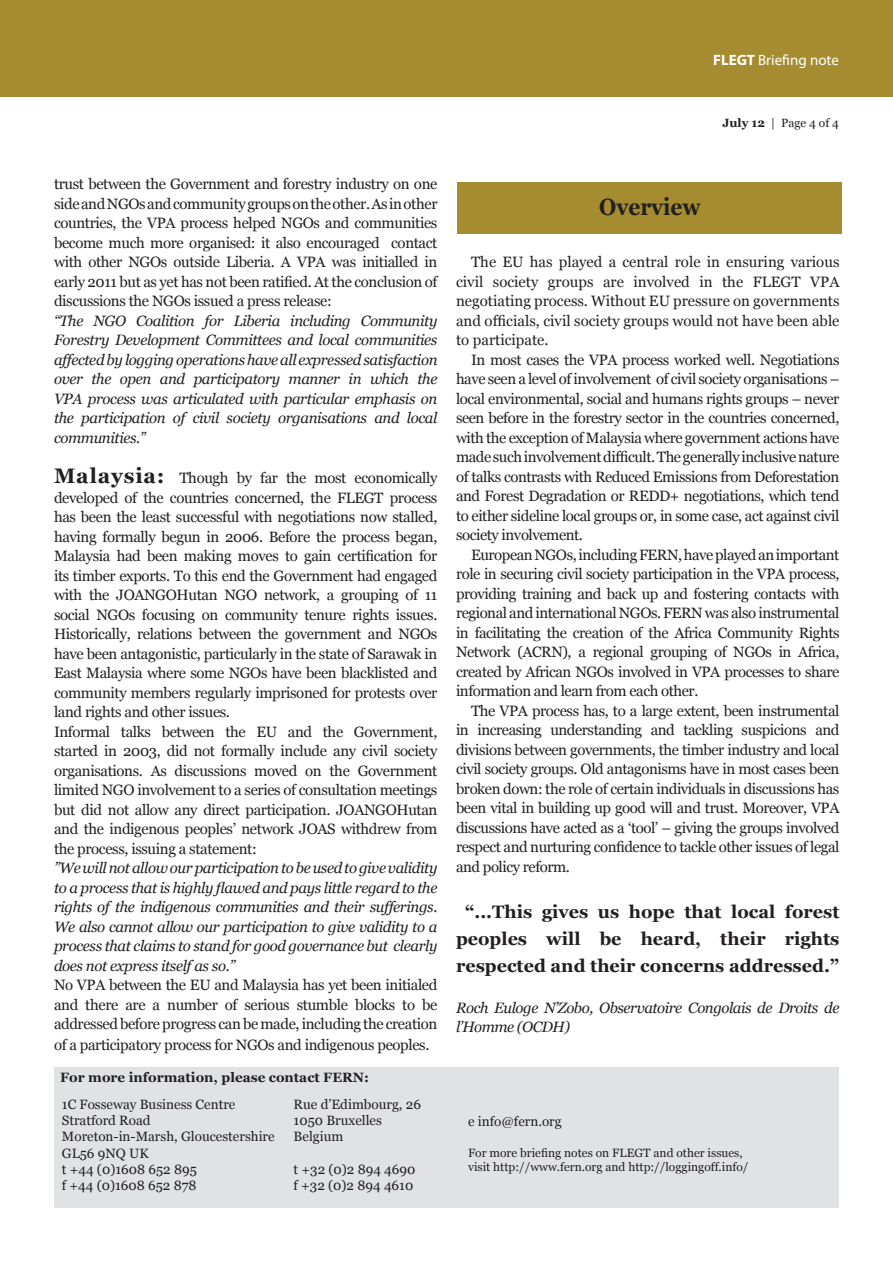
<style>
.page{position:relative;width:893px;height:1263px;background:#fff}
.page>*{position:absolute;margin:0;border:0;box-sizing:border-box;transform-origin:0 0}
.Author_name{font:700 23.55px "Georgia";color:#231f20;scale:.89 1}
.Intro_text{font:700 18px/27px "Georgia";color:#231f20;text-align:center}
.Intro_text-2{font:15px/19.5px "Georgia";letter-spacing:-.025em;color:#231f20;text-align:justify}
.Intro_text-3{font:italic 15px/19.5px "Georgia";letter-spacing:-.025em;color:#231f20;text-align:justify}
.Box_text{font:15px/19.5px "Georgia";color:#231f20;text-align:justify}
.Author_name-2{font:15px "Myriad Pro";color:#fff}
.t1{font:13.5px "Georgia";color:#231f20}
.t2{font:700 13.5px "Georgia";color:#231f20}
.t3{font:12px "Georgia";color:#231f20}
.s1{font-weight:700}
.s2{font-weight:700;font-size:21px}
</style>
<div class="page">
<div style="left:0;top:0;width:893px;height:96px;background:#a58c30"></div>
<div style="left:457px;top:182px;width:385px;height:51px;background:#a58c30"></div>
<div style="left:54px;top:1068px;width:785px;height:140px;background:#e1e2e4"></div>
<p class="Author_name-2" style="left:713px;top:51px;width:127px"><span class="s1">FLEGT</span> Briefing note</p>
<p class="t3" style="left:722px;top:115px;width:118px"><span class="s1">July 12</span> | Page 4 of 4</p>
<p class="Intro_text-2" style="left:54px;top:174px;width:385px">trust between the Government and forestry industry on one side and NGOs and community groups on the other. As in other countries, the VPA process helped NGOs and communities become much more organised: it also encouraged contact with other NGOs outside Liberia. A VPA was initialled in early 2011 but as yet has not been ratified. At the conclusion of discussions the NGOs issued a press release:</p>
<p class="Intro_text-3" style="left:54px;top:311px;width:385px">“The NGO Coalition for Liberia including Community Forestry Development Committees and local communities affected by logging operations have all expressed satisfaction over the open and participatory manner in which the VPA process was articulated with particular emphasis on the participation of civil society organisations and local communities.”</p>
<p class="Intro_text-2" style="left:54px;top:468px;width:385px"><span class="s2">Malaysia:</span> Though by far the most economically developed of the countries concerned, the FLEGT process has been the least successful with negotiations now stalled, having formally begun in 2006. Before the process began, Malaysia had been making moves to gain certification for its timber exports. To this end the Government had engaged with the JOANGOHutan NGO network, a grouping of 11 social NGOs focusing on community tenure rights issues.<br>Historically, relations between the government and NGOs have been antagonistic, particularly in the state of Sarawak in East Malaysia where some NGOs have been blacklisted and community members regularly imprisoned for protests over land rights and other issues.</p>
<p class="Intro_text-2" style="left:54px;top:722px;width:385px">Informal talks between the EU and the Government, started in 2003, did not formally include any civil society organisations. As discussions moved on the Government limited NGO involvement to a series of consultation meetings but did not allow any direct participation. JOANGOHutan and the indigenous peoples’ network JOAS withdrew from the process, issuing a statement:</p>
<p class="Intro_text-3" style="left:54px;top:858px;width:385px">”We will not allow our participation to be used to give validity to a process that is highly flawed and pays little regard to the rights of the indigenous communities and their sufferings.<br>We also cannot allow our participation to give validity to a process that claims to stand for good governance but clearly does not express itself as so.”</p>
<p class="Intro_text-2" style="left:54px;top:975px;width:385px">No VPA between the EU and Malaysia has yet been initialed and there are a number of serious stumble blocks to be addressed before progress can be made, including the creation</p>
<p class="Intro_text-2" style="left:54px;top:1035px;width:377px">of a participatory process for NGOs and indigenous peoples.</p>
<p class="t2" style="left:60px;top:1069px;width:310px">For more information, please contact FERN:</p>
<p class="t1" style="left:62px;top:1096px;width:175px">1C Fosseway Business Centre</p>
<p class="t1" style="left:62px;top:1112px;width:90px">Stratford Road</p>
<p class="t1" style="left:62px;top:1128px;width:214px">Moreton-in-Marsh, Gloucestershire</p>
<p class="t1" style="left:62px;top:1145px;width:88px">GL56 9NQ UK</p>
<p class="t1" style="left:62px;top:1161px;width:136px">t +44 (0)1608 652 895</p>
<p class="t1" style="left:62px;top:1177px;width:136px">f +44 (0)1608 652 878</p>
<p class="t1" style="left:294px;top:1096px;width:129px">Rue d’Edimbourg, 26</p>
<p class="t1" style="left:294px;top:1112px;width:90px">1050 Bruxelles</p>
<p class="t1" style="left:294px;top:1129px;width:51px">Belgium</p>
<p class="t1" style="left:294px;top:1161px;width:123px">t +32 (0)2 894 4690</p>
<p class="t1" style="left:294px;top:1177px;width:121px">f +32 (0)2 894 4610</p>
<p class="Author_name" style="left:599px;top:191px;width:116px">Overview</p>
<p class="Box_text" style="left:456px;top:252px;width:385px;text-indent:15px">The EU has played a central role in ensuring various civil society groups are involved in the FLEGT VPA negotiating process. Without EU pressure on governments and officials, civil society groups would not have been able to participate.</p>
<p class="Intro_text-2" style="left:456px;top:350px;width:385px;text-indent:15px">In most cases the VPA process worked well. Negotiations have seen a level of involvement of civil society organisations – local environmental, social and humans rights groups – never seen before in the forestry sector in the countries concerned, with the exception of Malaysia where government actions have made such involvement difficult. The generally inclusive nature of talks contrasts with Reduced Emissions from Deforestation and Forest Degradation or REDD+ negotiations, which tend to either sideline local groups or, in some case, act against civil society involvement.</p>
<p class="Intro_text-2" style="left:456px;top:545px;width:385px;text-indent:15px">European NGOs, including FERN, have played an important role in securing civil society participation in the VPA process, providing training and back up and fostering contacts with regional and international NGOs. FERN was also instrumental in facilitating the creation of the Africa Community Rights Network (ACRN), a regional grouping of NGOs in Africa, created by African NGOs involved in VPA processes to share information and learn from each other.</p>
<p class="Intro_text-2" style="left:456px;top:701px;width:385px;text-indent:15px">The VPA process has, to a large extent, been instrumental in increasing understanding and tackling suspicions and divisions between governments, the timber industry and local civil society groups. Old antagonisms have in most cases been broken down: the role of certain individuals in discussions has been vital in building up good will and trust. Moreover, VPA discussions have acted as a ‘tool’ – giving the groups involved respect and nurturing confidence to tackle other issues of legal and policy reform.</p>
<p class="Intro_text" style="left:456px;top:898px;width:385px">“...This gives us hope that local forest peoples will be heard, their rights respected and their concerns addressed.”</p>
<p class="Intro_text-3" style="left:456px;top:998px;width:385px">Roch Euloge N’Zobo, Observatoire Congolais de Droits de l’Homme (OCDH)</p>
<p class="t1" style="left:468px;top:1114px;width:95px">e info@fern.org</p>
<p class="t3" style="left:468px;top:1146px;width:276px">For more briefing notes on FLEGT and other issues,</p>
<p class="t3" style="left:468px;top:1160px;width:282px">visit http://www.fern.org and http://loggingoff.info/</p>
</div>
